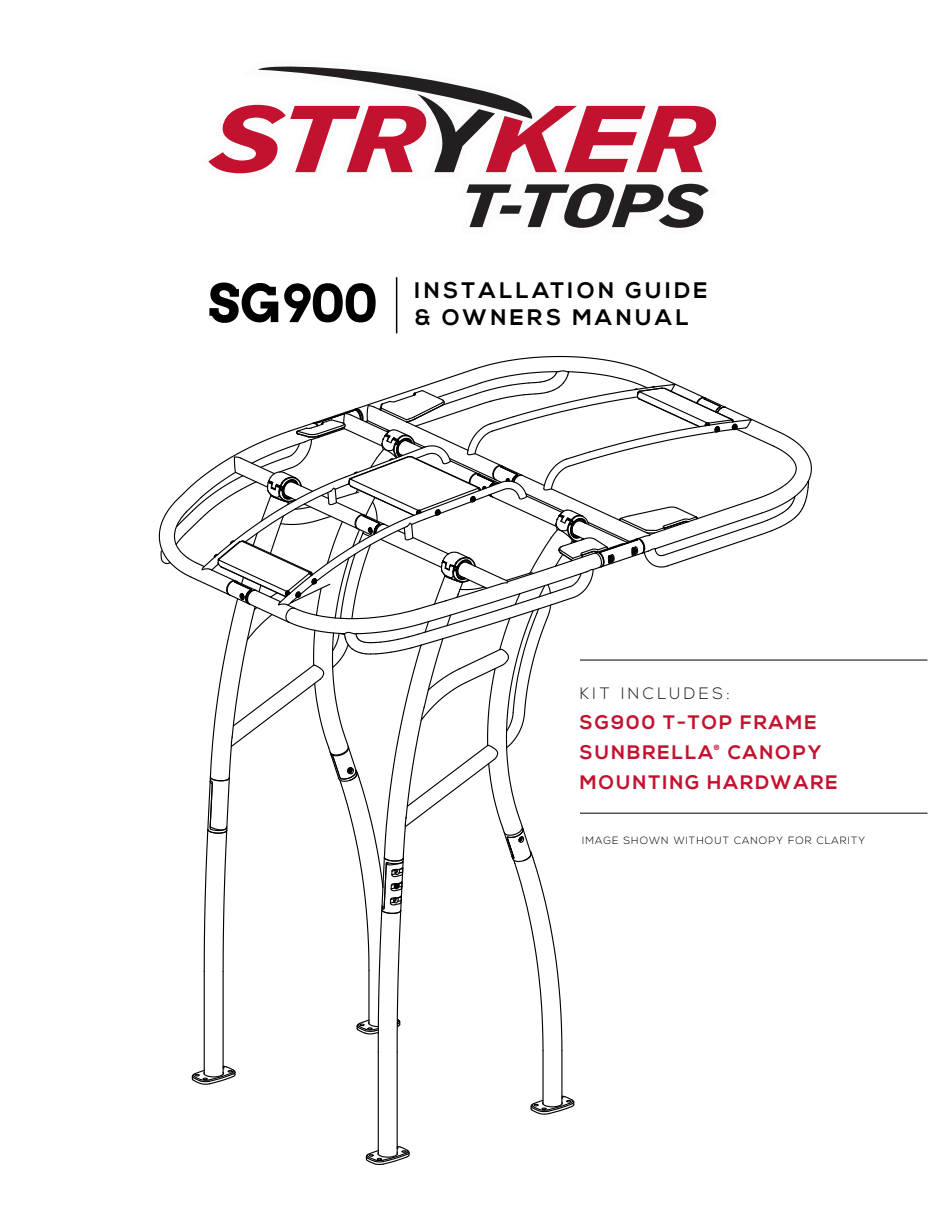
<style>
.page{position:relative;width:936px;height:1206px;background:#fff}
.page>*{position:absolute;margin:0;border:0;box-sizing:border-box;transform-origin:0 0}
.t1{font:700 51.9px "Arvo";color:#000}
.t2{font:700 22.5px/27px "Nexa";letter-spacing:.15em;color:#000}
.t3{font:700 19.5px/30px "Nexa";letter-spacing:.1em;color:#c31230}
.t4{font:300 16.5px "Nexa";letter-spacing:.2em;color:#231f20}
.t5{font:300 10.5px "Nexa";letter-spacing:.1em;color:#000}
.t6{font:700 7.5px "Nexa";color:#c31230}
</style>
<div class="page">
<svg style="left:208px;top:66px;width:509px;height:162px"></svg>
<hr style="left:395px;top:277px;width:2px;height:56px;background:#020202">
<hr style="left:579px;top:812px;width:348px;height:1px;background:#020202">
<hr style="left:579px;top:659px;width:348px;height:1px;background:#020202">
<hr style="left:561px;top:1050px;width:1px;height:53px;background:#000">
<hr style="left:542px;top:1050px;width:1px;height:53px;background:#000">
<hr style="left:396px;top:1051px;width:1px;height:102px;background:#000">
<hr style="left:377px;top:1051px;width:1px;height:102px;background:#000">
<hr style="left:222px;top:971px;width:1px;height:102px;background:#000">
<hr style="left:203px;top:971px;width:2px;height:102px;background:#000">
<svg style="left:530px;top:1094px;width:45px;height:20px"></svg>
<svg style="left:191px;top:1064px;width:45px;height:21px"></svg>
<svg style="left:365px;top:1144px;width:45px;height:21px"></svg>
<svg style="left:158px;top:355px;width:654px;height:697px"></svg>
<p class="t1" style="left:208px;top:274px;width:169px">SG900</p>
<p class="t2" style="left:414px;top:278px;width:294px">INSTALLATION GUIDE &amp; OWNERS MANUAL</p>
<p class="t4" style="left:579px;top:683px;width:151px">KIT INCLUDES:</p>
<p class="t3" style="left:579px;top:708px;width:238px">SG900 T-TOP FRAME<br>SUNBRELLA</p>
<p class="t6" style="left:712px;top:743px;width:8px">®</p>
<p class="t3" style="left:579px;top:738px;width:259px;text-indent:148px">CANOPY<br>MOUNTING HARDWARE</p>
<p class="t5" style="left:582px;top:833px;width:284px">IMAGE SHOWN WITHOUT CANOPY FOR CLARITY</p>
</div>
